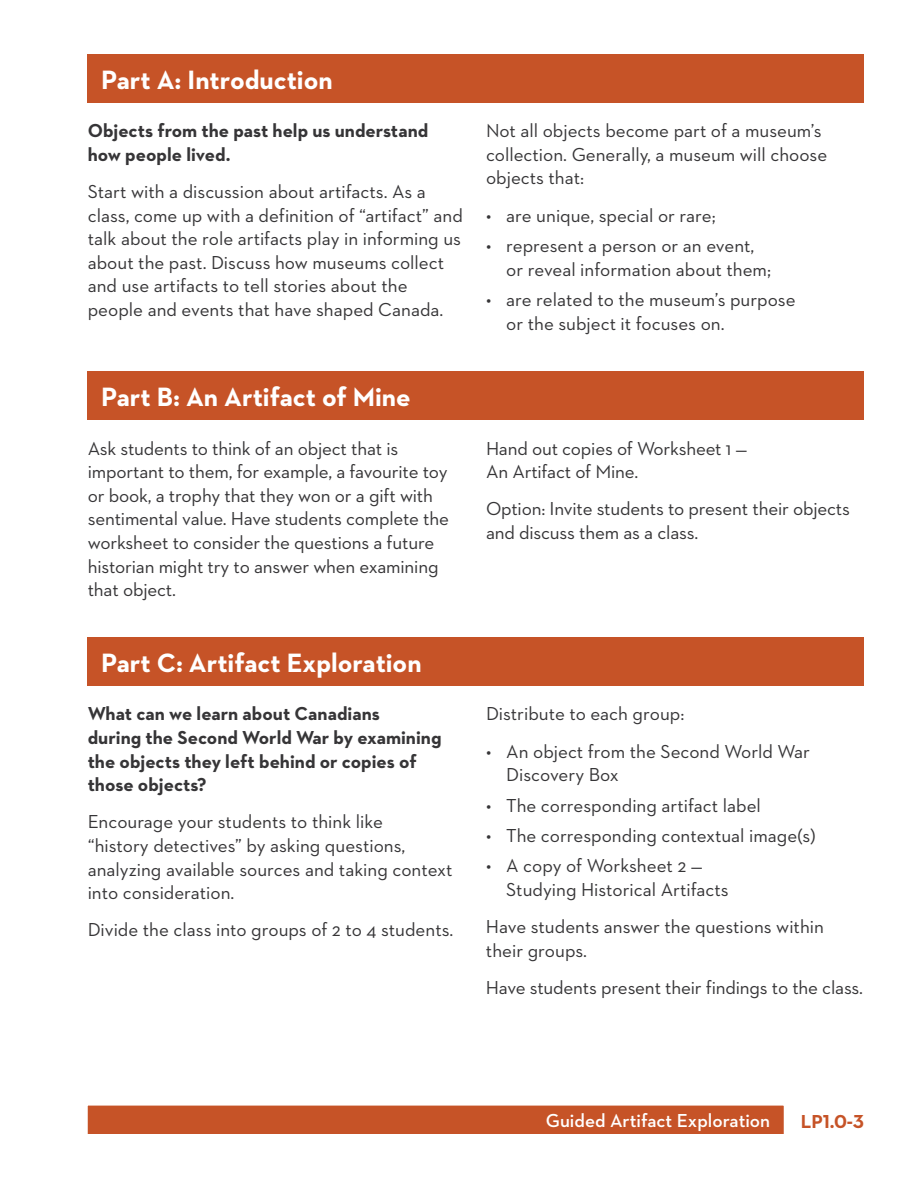
<style>
.page{position:relative;width:918px;height:1188px;background:#fff}
.page>*{position:absolute;margin:0;border:0;box-sizing:border-box;transform-origin:0 0}
.t1{font:700 27px "Neutraface 2 Text";color:#fff}
.P_-_Body_Text{font:19.2px/23.5px "Neutraface 2 Text";color:#363537}
.P_-_Body_Text-2{font:700 19.2px/23.5px "Neutraface 2 Text";color:#363537}
.t2{font:600 19.2px "Neutraface 2 Text";color:#fff}
.t3{font:700 19.2px "Neutraface 2 Text";color:#c65327}
</style>
<div class="page">
<div style="left:86px;top:1104px;width:699px;height:32px;background:#c65327"></div>
<div style="left:85px;top:1103px;width:702px;height:34px;border:3px solid #fff"></div>
<div style="left:88px;top:54px;width:776px;height:48px;background:#c65327"></div>
<div style="left:88px;top:371px;width:776px;height:48px;background:#c65327"></div>
<div style="left:88px;top:637px;width:776px;height:48px;background:#c65327"></div>
<h2 class="t1" style="left:101px;top:62px;width:233px">Part A: Introduction</h2>
<p class="P_-_Body_Text-2" style="left:88px;top:119px;width:342px">Objects from the past help us understand how people lived.</p>
<p class="P_-_Body_Text" style="left:88px;top:179px;width:377px">Start with a discussion about artifacts. As a class, come up with a definition of “artifact” and talk about the role artifacts play in informing us about the past. Discuss how museums collect and use artifacts to tell stories about the people and events that have shaped Canada.</p>
<p class="P_-_Body_Text" style="left:486px;top:119px;width:343px">Not all objects become part of a museum’s collection. Generally, a museum will choose objects that:</p>
<p class="P_-_Body_Text" style="left:486px;top:203px;width:231px">• are unique, special or rare;</p>
<p class="P_-_Body_Text" style="left:506px;top:233px;width:266px;text-indent:-20px">• represent a person or an event, or reveal information about them;</p>
<p class="P_-_Body_Text" style="left:506px;top:287px;width:291px;text-indent:-20px">• are related to the museum’s purpose or the subject it focuses on.</p>
<h2 class="t1" style="left:101px;top:379px;width:311px">Part B: An Artifact of Mine</h2>
<p class="P_-_Body_Text" style="left:88px;top:436px;width:363px">Ask students to think of an object that is important to them, for example, a favourite toy or book, a trophy that they won or a gift with sentimental value. Have students complete the worksheet to consider the questions a future historian might try to answer when examining that object.</p>
<p class="P_-_Body_Text" style="left:486px;top:436px;width:263px">Hand out copies of Worksheet 1 —<br>An Artifact of Mine.</p>
<p class="P_-_Body_Text" style="left:486px;top:497px;width:366px">Option: Invite students to present their objects and discuss them as a class.</p>
<h2 class="t1" style="left:101px;top:645px;width:322px">Part C: Artifact Exploration</h2>
<p class="P_-_Body_Text-2" style="left:88px;top:702px;width:355px">What can we learn about Canadians<br>during the Second World War by examining the objects they left behind or copies of those objects?</p>
<p class="P_-_Body_Text" style="left:88px;top:810px;width:366px">Encourage your students to think like<br>“history detectives” by asking questions, analyzing available sources and taking context into consideration.</p>
<p class="P_-_Body_Text" style="left:88px;top:918px;width:367px">Divide the class into groups of 2 to 4 students.</p>
<p class="P_-_Body_Text" style="left:486px;top:702px;width:200px">Distribute to each group:</p>
<p class="P_-_Body_Text" style="left:506px;top:739px;width:305px;text-indent:-20px">• An object from the Second World War<br>Discovery Box</p>
<p class="P_-_Body_Text" style="left:486px;top:793px;width:276px">• The corresponding artifact label</p>
<p class="P_-_Body_Text" style="left:486px;top:823px;width:331px">• The corresponding contextual image(s)</p>
<p class="P_-_Body_Text" style="left:506px;top:854px;width:224px;text-indent:-20px">• A copy of Worksheet 2 —<br>Studying Historical Artifacts</p>
<p class="P_-_Body_Text" style="left:486px;top:914px;width:340px">Have students answer the questions within their groups.</p>
<p class="P_-_Body_Text" style="left:486px;top:975px;width:379px">Have students present their findings to the class.</p>
<p class="t2" style="left:546px;top:1109px;width:226px">Guided Artifact Exploration</p>
<p class="t3" style="left:801px;top:1109px;width:65px">LP1.0-3</p>
</div>
